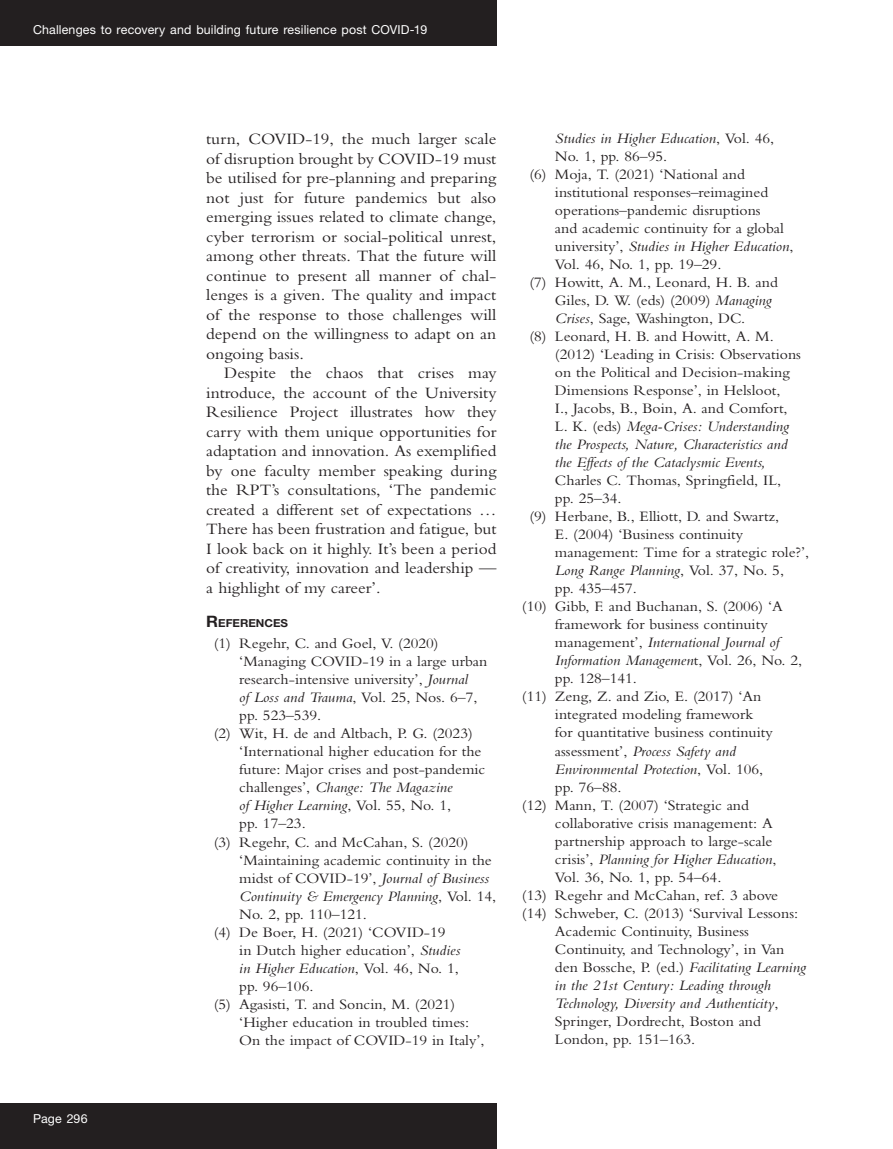
<style>
.page{position:relative;width:893px;height:1149px;background:#fff}
.page>*{position:absolute;margin:0;border:0;box-sizing:border-box;transform-origin:0 0}
.text_indent{font:16.5px/19.5px "Bembo MT Pro";color:#231f20;text-align:justify;scale:1.05 1}
.text_indent-2{font:16.5px/19.5px "Bembo MT Pro";color:#231f20;text-align:justify;scale:1.06 1}
.notes_refs__numbered{font:15px/18px "Bembo MT Pro";color:#231f20;scale:1.05 1}
.notes_refs__numbered-2{font:italic 15px/18px "Bembo MT Pro";color:#231f20;scale:1.05 1}
.t1{font:12.3px "Helvetica Neue LT Pro";letter-spacing:.015em;color:#fff}
.notes_refs_acks_head{font:700 10.95px "Helvetica Neue LT Pro";color:#231f20;scale:1.05 1}
.s1{font-size:15.75px}
.s2{font-style:italic}
.s3{font-style:normal}
</style>
<div class="page">
<div style="left:0;top:0;width:496px;height:46px;background:#231f20"></div>
<div style="left:0;top:1103px;width:496px;height:45px;background:#231f20"></div>
<p class="t1" style="left:33px;top:22px;width:396px">Challenges to recovery and building future resilience post COVID-19</p>
<p class="t1" style="left:33px;top:1110px;width:56px">Page 296</p>
<p class="text_indent-2" style="left:206px;top:129px;width:275px">turn, COVID-19, the much larger scale of disruption brought by COVID-19 must be utilised for pre-planning and preparing not just for future pandemics but also emerging issues related to climate change, cyber terrorism or social-political unrest, among other threats. That the future will continue to present all manner of chal&shy;lenges is a given. The quality and impact of the response to those challenges will depend on the willingness to adapt on an ongoing basis.</p>
<p class="text_indent" style="left:206px;top:363px;width:278px;text-indent:18px">Despite the chaos that crises may introduce, the account of the University Resilience Project illustrates how they carry with them unique opportunities for adaptation and innovation. As exemplified by one faculty member speaking during the RPT’s consultations, ‘The pandemic created a different set of expectations … There has been frustration and fatigue, but I look back on it highly. It’s been a period of creativity, innovation and leadership — a highlight of my career’.</p>
<p class="notes_refs_acks_head" style="left:206px;top:616px;width:79px"><span class="s1">R</span>EFERENCES</p>
<p class="notes_refs__numbered" style="left:239px;top:634px;width:238px;text-indent:-26px">(1) Regehr, C. and Goel, V. (2020) ‘Managing COVID-19 in a large urban research-intensive university’, <span class="s2">Journal<br>of Loss and Trauma</span>, Vol. 25, Nos. 6–7, pp. 523–539.</p>
<p class="notes_refs__numbered" style="left:239px;top:724px;width:236px;text-indent:-26px">(2) Wit, H. de and Altbach, P. G. (2023) ‘International higher education for the future: Major crises and post-pandemic challenges’, <span class="s2">Change: The Magazine<br>of Higher Learning</span>, Vol. 55, No. 1,<br>pp. 17–23.</p>
<p class="notes_refs__numbered" style="left:239px;top:832px;width:246px;text-indent:-26px">(3) Regehr, C. and McCahan, S. (2020) ‘Maintaining academic continuity in the midst of COVID-19’, <span class="s2">Journal of Business Continuity &amp; Emergency Planning</span>, Vol. 14, No. 2, pp. 110–121.</p>
<p class="notes_refs__numbered" style="left:239px;top:922px;width:212px;text-indent:-26px">(4) De Boer, H. (2021) ‘COVID-19 in Dutch higher education’, <span class="s2">Studies in Higher Education</span>, Vol. 46, No. 1, pp. 96–106.</p>
<p class="notes_refs__numbered" style="left:239px;top:994px;width:235px;text-indent:-26px">(5) Agasisti, T. and Soncin, M. (2021) ‘Higher education in troubled times:<br>On the impact of COVID-19 in Italy’,</p>
<p class="notes_refs__numbered-2" style="left:555px;top:129px;width:210px">Studies in Higher Education<span class="s3">, Vol. 46,<br>No. 1, pp. 86–95.</span></p>
<p class="notes_refs__numbered" style="left:555px;top:165px;width:229px;text-indent:-26px">(6) Moja, T. (2021) ‘National and institutional responses–reimagined operations–pandemic disruptions<br>and academic continuity for a global university’, <span class="s2">Studies in Higher Education</span>, Vol. 46, No. 1, pp. 19–29.</p>
<p class="notes_refs__numbered" style="left:555px;top:273px;width:214px;text-indent:-26px">(7) Howitt, A. M., Leonard, H. B. and<br>Giles, D. W. (eds) (2009) <span class="s2">Managing<br>Crises</span>, Sage, Washington, DC.</p>
<p class="notes_refs__numbered" style="left:555px;top:327px;width:236px;text-indent:-26px">(8) Leonard, H. B. and Howitt, A. M. (2012) ‘Leading in Crisis: Observations on the Political and Decision-making Dimensions Response’, in Helsloot,<br>I., Jacobs, B., Boin, A. and Comfort, L. K. (eds) <span class="s2">Mega-Crises: Understanding the Prospects, Nature, Characteristics and the Effects of the Cataclysmic Events, </span>Charles C. Thomas, Springfield, IL, pp. 25–34.</p>
<p class="notes_refs__numbered" style="left:555px;top:507px;width:244px;text-indent:-26px">(9) Herbane, B., Elliott, D. and Swartz,<br>E. (2004) ‘Business continuity management: Time for a strategic role?’,<br><span class="s2">Long Range Planning</span>, Vol. 37, No. 5,<br>pp. 435–457.</p>
<p class="notes_refs__numbered" style="left:555px;top:597px;width:237px;text-indent:-33px">(10) Gibb, F. and Buchanan, S. (2006) ‘A framework for business continuity management’, <span class="s2">International Journal of Information Managemen</span>t, Vol. 26, No. 2, pp. 128–141.</p>
<p class="notes_refs__numbered" style="left:555px;top:687px;width:209px;text-indent:-33px">(11) Zeng, Z. and Zio, E. (2017) ‘An integrated modeling framework for quantitative business continuity assessment’, <span class="s2">Process Safety and<br>Environmental Protection</span>, Vol. 106, pp. 76–88.</p>
<p class="notes_refs__numbered" style="left:555px;top:795px;width:213px;text-indent:-33px">(12) Mann, T. (2007) ‘Strategic and collaborative crisis management: A partnership approach to large-scale crisis’, <span class="s2">Planning for Higher Education</span>, Vol. 36, No. 1, pp. 54–64.</p>
<p class="notes_refs__numbered" style="left:522px;top:885px;width:245px">(13) Regehr and McCahan, ref. 3 above</p>
<p class="notes_refs__numbered" style="left:555px;top:903px;width:241px;text-indent:-33px">(14) Schweber, C. (2013) ‘Survival Lessons:<br>Academic Continuity, Business Continuity, and Technology’, in Van den Bossche, P. (ed.) <span class="s2">Facilitating Learning in the 21st Century: Leading through Technology, Diversity and Authenticity</span>, Springer, Dordrecht, Boston and London, pp. 151–163.</p>
</div>
